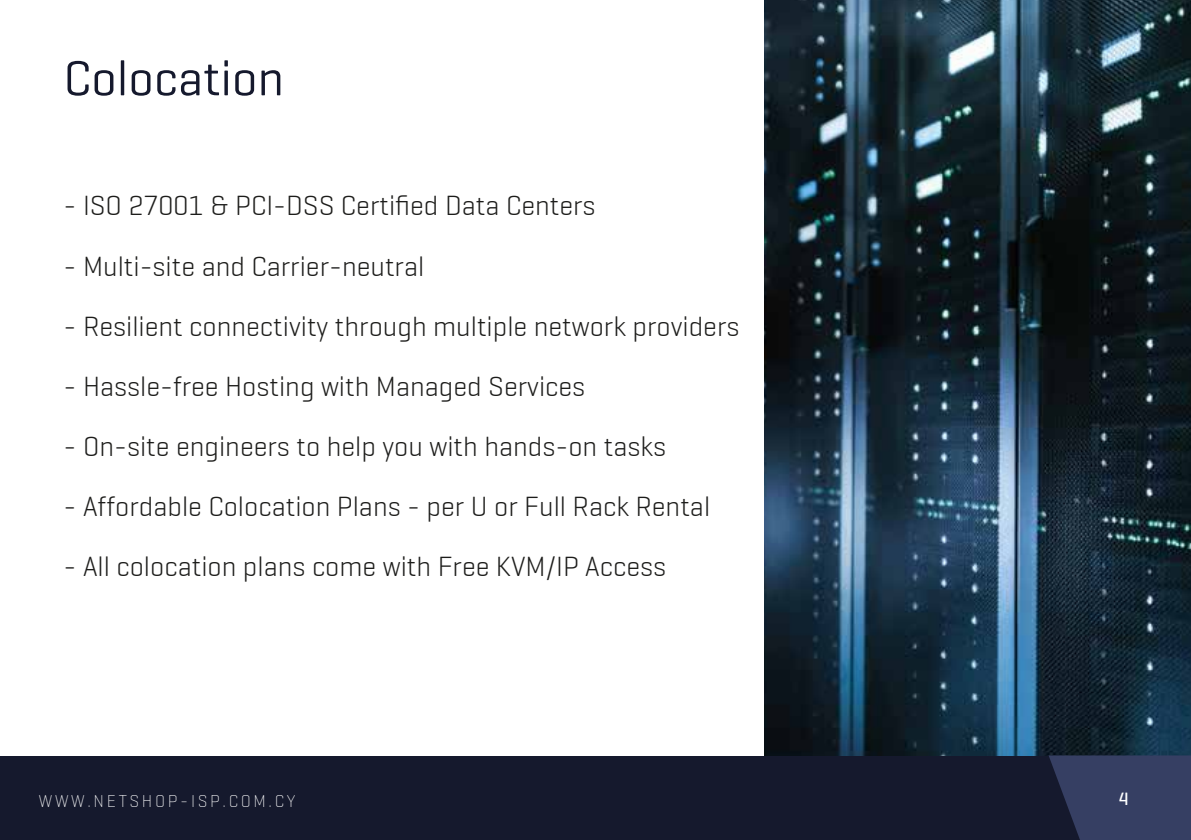
<style>
.page{position:relative;width:1191px;height:840px;background:#fff}
.page>*{position:absolute;margin:0;border:0;box-sizing:border-box;transform-origin:0 0}
.t1{font:50px "Geogrotesque";color:#15192d}
.t2{font:300 28px "Geogrotesque";color:#1d1d1b}
.t3{font:500 18px "Geogrotesque";color:#fff}
.t4{font:200 17.4px "Geogrotesque";letter-spacing:.155em;color:#fff}
</style>
<div class="page">
<img style="left:764px;top:0;width:427px;height:756px">
<div style="left:0;top:756px;width:1191px;height:83px;background:#15192d"></div>
<svg style="left:1048px;top:755px;width:143px;height:84px;background:#323a5c"></svg>
<h1 class="t1" style="left:64px;top:51px;width:222px">Colocation</h1>
<p class="t2" style="left:64px;top:190px;width:533px">- ISO 27001 &amp; PCI-DSS Certified Data Centers</p>
<p class="t2" style="left:64px;top:250px;width:362px">- Multi-site and Carrier-neutral</p>
<p class="t2" style="left:64px;top:310px;width:677px">- Resilient connectivity through multiple network providers</p>
<p class="t2" style="left:64px;top:370px;width:523px">- Hassle-free Hosting with Managed Services</p>
<p class="t2" style="left:64px;top:430px;width:604px">- On-site engineers to help you with hands-on tasks</p>
<p class="t2" style="left:64px;top:490px;width:648px">- Affordable Colocation Plans - per U or Full Rack Rental</p>
<p class="t2" style="left:64px;top:550px;width:604px">- All colocation plans come with Free KVM/IP Access</p>
<p class="t4" style="left:39px;top:790px;width:258px">WWW.NETSHOP-ISP.COM.CY</p>
<p class="t3" style="left:1119px;top:788px;width:11px">4</p>
</div>
